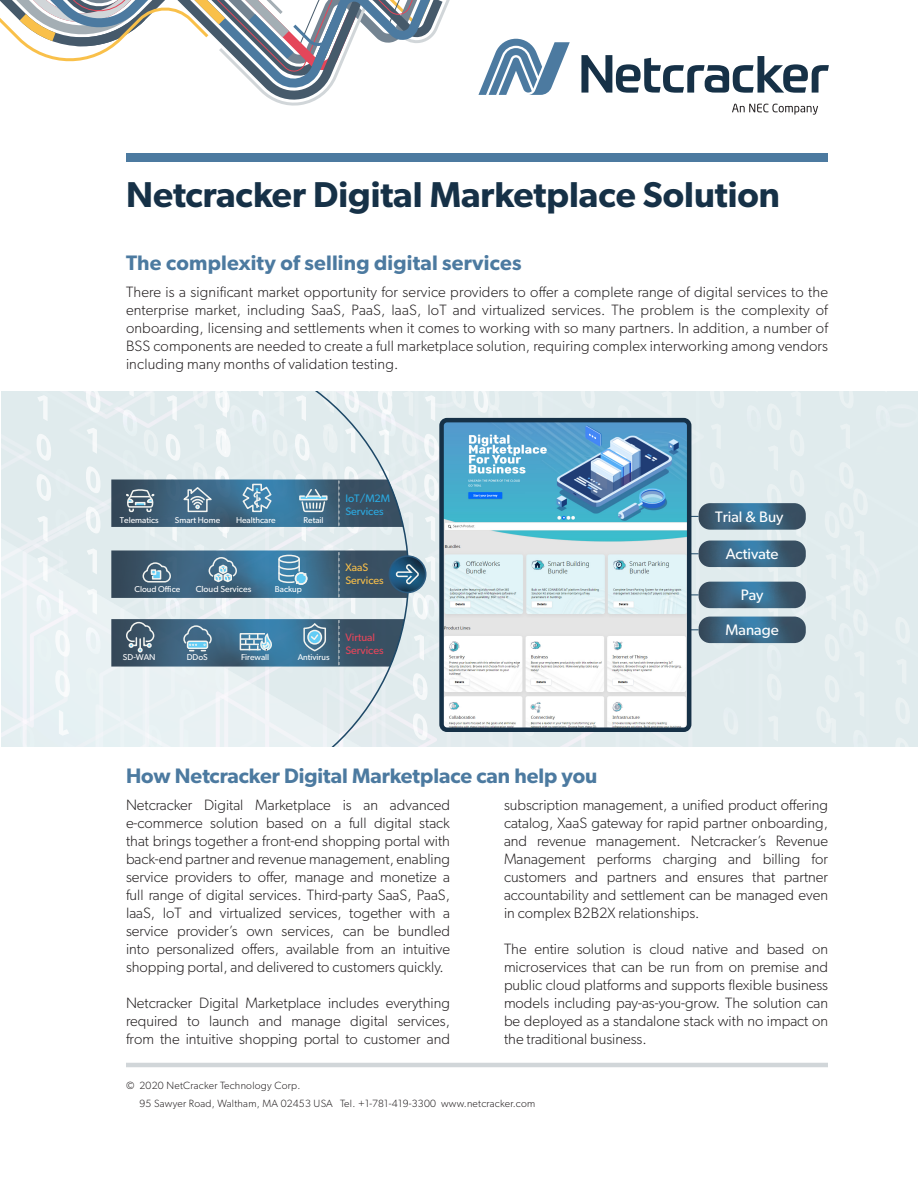
<style>
.page{position:relative;width:918px;height:1188px;background:#fff}
.page>*{position:absolute;margin:0;border:0;box-sizing:border-box;transform-origin:0 0}
.H1_NEC_24_30{font:600 36px "Gibson";color:#163147}
.H3_14_18{font:600 21px "Gibson";letter-spacing:.005em;color:#4c7aa0}
.t1{font:15.15px "Gibson";color:#fff}
.t2{font:15.15px "Gibson";color:#fffefe}
.Body_L1_9_12{font:300 15px/18px "Gibson";color:#231f20;text-align:justify}
.t3{font:10.8px/13px "Gibson";color:#2baae1}
.t4{font:10.8px/13px "Gibson";color:#e6455a}
.t5{font:10.8px/13px "Gibson";color:#f8bf4a}
.t6{font:300 10.5px/18px "Gibson";letter-spacing:.025em;color:#231f20}
.t7{font:8.85px "Gibson";color:#fff}
.t8{font:8.55px "Gibson";color:#fff}
</style>
<div class="page">
<hr style="left:126px;top:1063px;width:702px;height:4px;background:#d1d6d9">
<svg style="left:0;top:0;width:450px;height:106px"></svg>
<svg style="left:581px;top:55px;width:248px;height:38px"></svg>
<svg style="left:478px;top:39px;width:92px;height:56px"></svg>
<svg style="left:732px;top:104px;width:86px;height:11px"></svg>
<div style="left:126px;top:153px;width:702px;height:9px;background:#4c7aa0"></div>
<svg style="left:1px;top:392px;width:917px;height:355px;background:#c0d0d7"></svg>
<img style="left:444px;top:423px;width:242px;height:304px">
<div style="left:439px;top:418px;width:252px;height:314px;border:4px solid #163147;border-radius:5px"></div>
<p class="H1_NEC_24_30" style="left:126px;top:173px;width:656px">Netcracker Digital Marketplace Solution</p>
<p class="H3_14_18" style="left:126px;top:250px;width:397px">The complexity of selling digital services</p>
<p class="Body_L1_9_12" style="left:126px;top:283px;width:704px">There is a significant market opportunity for service providers to offer a complete range of digital services to the enterprise market, including SaaS, PaaS, IaaS, IoT and virtualized services. The problem is the complexity of onboarding, licensing and settlements when it comes to working with so many partners. In addition, a number of BSS components are needed to create a full marketplace solution, requiring complex interworking among vendors including many months of validation testing.</p>
<p class="t8" style="left:120px;top:515px;width:40px">Telematics</p>
<p class="t8" style="left:175px;top:515px;width:47px">Smart Home</p>
<p class="t8" style="left:236px;top:515px;width:41px">Healthcare</p>
<p class="t8" style="left:304px;top:515px;width:21px">Retail</p>
<p class="t3" style="left:345px;top:491px;width:46px">IoT/M2M<br>Services</p>
<p class="t8" style="left:134px;top:584px;width:47px">Cloud Office</p>
<p class="t7" style="left:196px;top:584px;width:57px">Cloud Services</p>
<p class="t8" style="left:275px;top:584px;width:29px">Backup</p>
<p class="t8" style="left:123px;top:652px;width:34px">SD-WAN</p>
<p class="t8" style="left:187px;top:652px;width:23px">DDoS</p>
<p class="t8" style="left:241px;top:652px;width:30px">Firewall</p>
<p class="t8" style="left:298px;top:652px;width:33px">Antivirus</p>
<p class="t5" style="left:345px;top:561px;width:40px">XaaS<br>Services</p>
<p class="t4" style="left:345px;top:631px;width:40px">Virtual<br>Services</p>
<p class="t2" style="left:715px;top:507px;width:70px">Trial &amp; Buy</p>
<p class="t1" style="left:726px;top:545px;width:54px">Activate</p>
<p class="t1" style="left:741px;top:586px;width:24px">Pay</p>
<p class="t1" style="left:726px;top:621px;width:55px">Manage</p>
<p class="H3_14_18" style="left:126px;top:763px;width:473px">How Netcracker Digital Marketplace can help you</p>
<p class="Body_L1_9_12" style="left:126px;top:796px;width:326px">Netcracker Digital Marketplace is an advanced e-commerce solution based on a full digital stack that brings together a front-end shopping portal with back-end partner and revenue management, enabling service providers to offer, manage and monetize a full range of digital services. Third-party SaaS, PaaS, IaaS, IoT and virtualized services, together with a service provider’s own services, can be bundled into personalized offers, available from an intuitive shopping portal, and delivered to customers quickly.</p>
<p class="Body_L1_9_12" style="left:126px;top:994px;width:325px">Netcracker Digital Marketplace includes everything required to launch and manage digital services, from the intuitive shopping portal to customer and</p>
<p class="Body_L1_9_12" style="left:504px;top:796px;width:326px">subscription management, a unified product offering catalog, XaaS gateway for rapid partner onboarding, and revenue management. Netcracker’s Revenue Management performs charging and billing for customers and partners and ensures that partner accountability and settlement can be managed even in complex B2B2X relationships.</p>
<p class="Body_L1_9_12" style="left:504px;top:940px;width:326px">The entire solution is cloud native and based on microservices that can be run from on premise and public cloud platforms and supports flexible business models including pay-as-you-grow. The solution can be deployed as a standalone stack with no impact on the traditional business.</p>
<p class="t6" style="left:140px;top:1076px;width:397px;text-indent:-14px">© 2020 NetCracker Technology Corp.<br>95 Sawyer Road, Waltham, MA 02453 USA Tel. +1-781-419-3300 www.netcracker.com</p>
</div>
